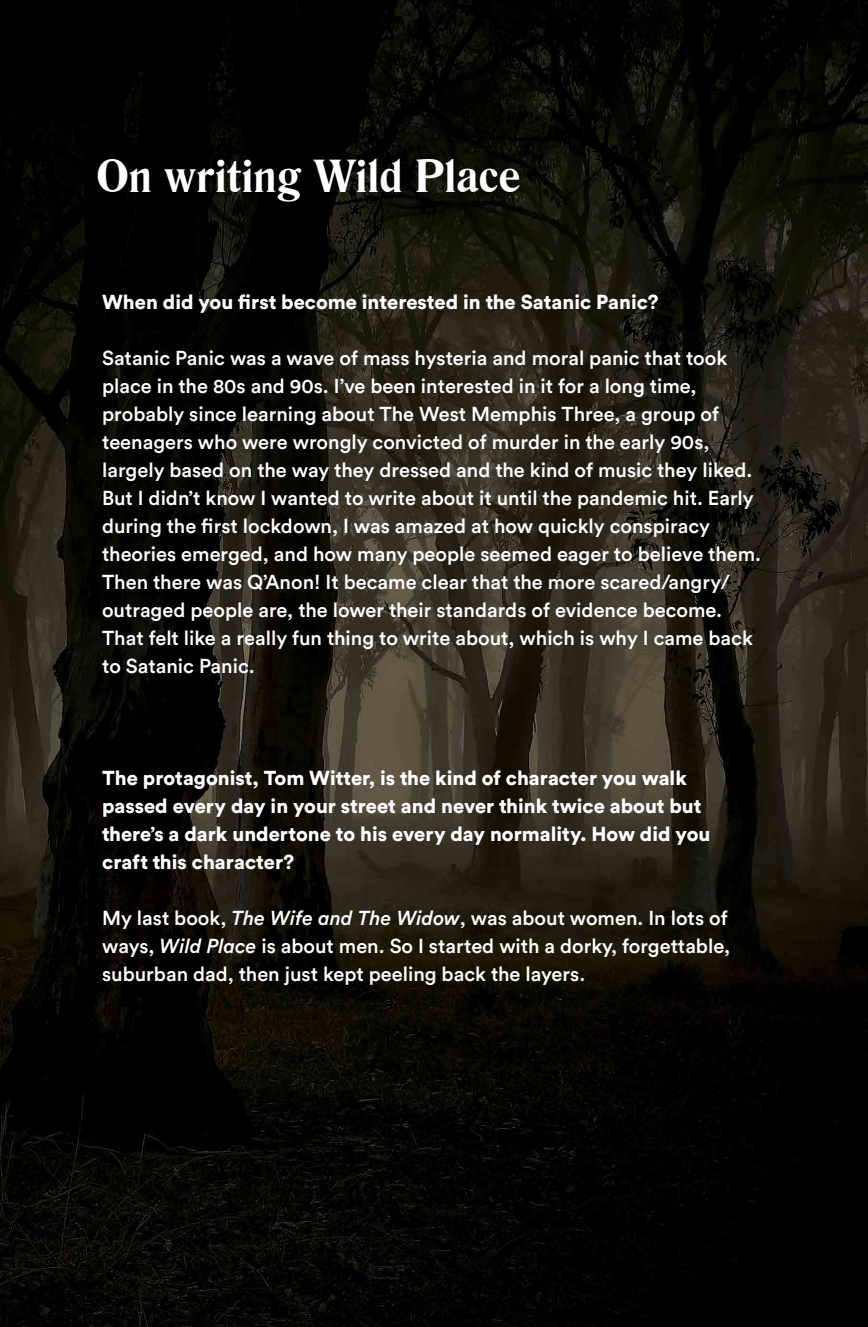
<style>
.page{position:relative;width:868px;height:1327px;background:#fff}
.page>*{position:absolute;margin:0;border:0;box-sizing:border-box;transform-origin:0 0}
.t1{font:700 44px "Romana BT";color:#fff}
.t2{font:500 20px/28px "Circular Std";color:#fff}
.t3{font:900 20px/28px "Circular Std";color:#fff}
.s1{font-style:italic}
</style>
<div class="page">
<img style="left:0;top:0;width:867px;height:1327px">
<h1 class="t1" style="left:96px;top:149px;width:426px">On writing Wild Place</h1>
<p class="t3" style="left:102px;top:288px;width:558px">When did you first become interested in the Satanic Panic?</p>
<p class="t2" style="left:102px;top:344px;width:660px">Satanic Panic was a wave of mass hysteria and moral panic that took place in the 80s and 90s. I’ve been interested in it for a long time, probably since learning about The West Memphis Three, a group of teenagers who were wrongly convicted of murder in the early 90s, largely based on the way they dressed and the kind of music they liked.<br>But I didn’t know I wanted to write about it until the pandemic hit. Early during the first lockdown, I was amazed at how quickly conspiracy theories emerged, and how many people seemed eager to believe them.<br>Then there was Q’Anon! It became clear that the more scared/angry/ outraged people are, the lower their standards of evidence become.<br>That felt like a really fun thing to write about, which is why I came back to Satanic Panic.</p>
<p class="t3" style="left:102px;top:764px;width:609px">The protagonist, Tom Witter, is the kind of character you walk passed every day in your street and never think twice about but there’s a dark undertone to his every day normality. How did you craft this character?</p>
<p class="t2" style="left:102px;top:904px;width:629px">My last book, <span class="s1">The Wife and The Widow</span>, was about women. In lots of ways, <span class="s1">Wild Place</span> is about men. So I started with a dorky, forgettable, suburban dad, then just kept peeling back the layers.</p>
</div>
